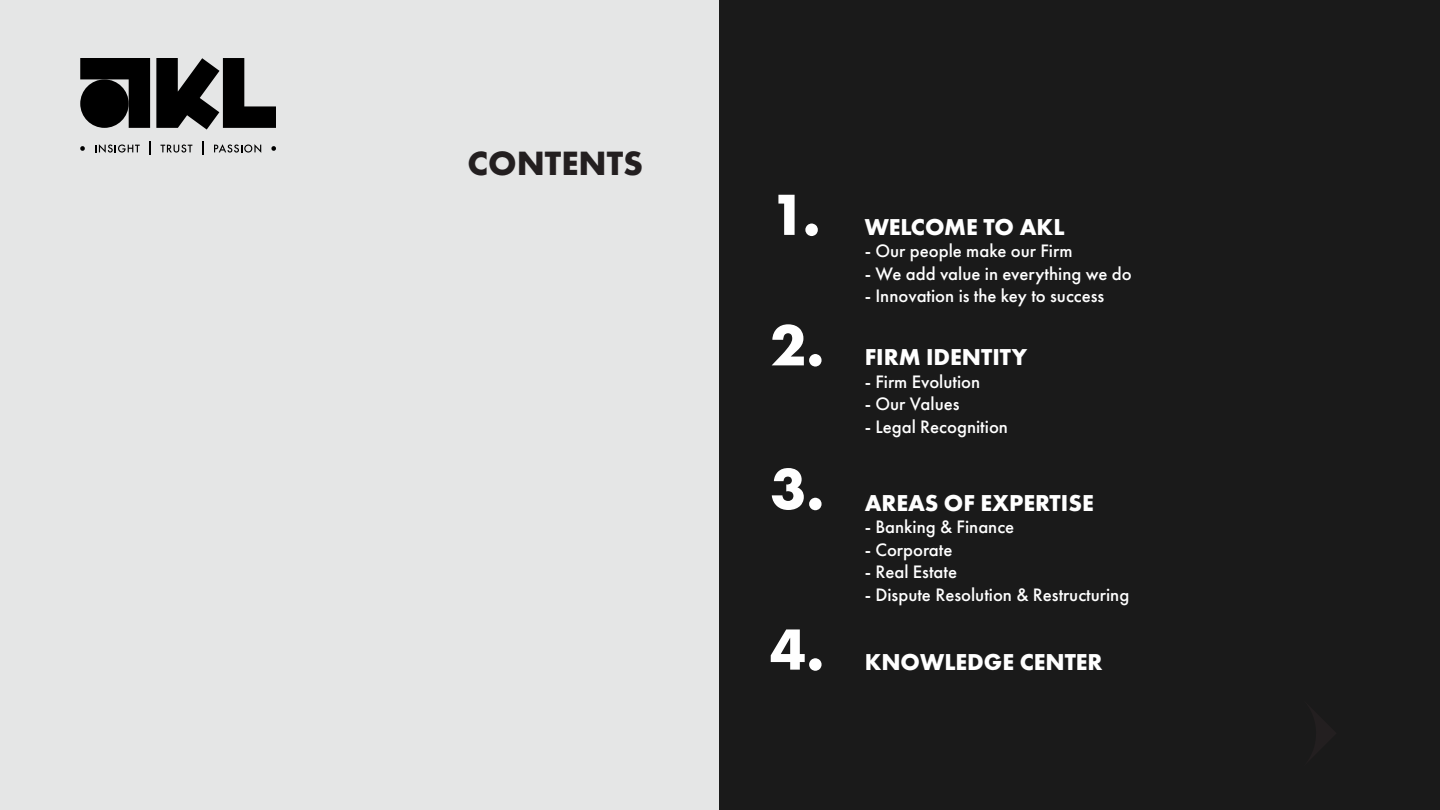
<style>
.page{position:relative;width:1440px;height:810px;background:#fff}
.page>*{position:absolute;margin:0;border:0;box-sizing:border-box;transform-origin:0 0}
.t1{font:700 60.22px "Futura PT";color:#fff}
.t2{font:700 35.03px "Futura PT";color:#231f20}
.t3{font:700 23.92px "Futura PT";color:#fff}
.t4{font:500 18.75px "Futura PT";color:#fff}
</style>
<div class="page">
<div style="left:1px;top:0;width:1439px;height:809px;background:#e5e6e6"></div>
<div style="left:719px;top:0;width:721px;height:810px;background:#1a1a1a"></div>
<svg style="left:80px;top:58px;width:70px;height:70px;background:#252525"></svg>
<svg style="left:156px;top:58px;width:120px;height:72px"></svg>
<div style="left:80px;top:79px;width:49px;height:49px;background:#000;border-radius:50%"></div>
<svg style="left:95px;top:144px;width:45px;height:9px"></svg>
<svg style="left:149px;top:141px;width:2px;height:14px"></svg>
<svg style="left:161px;top:145px;width:31px;height:8px"></svg>
<svg style="left:202px;top:141px;width:1px;height:14px"></svg>
<svg style="left:214px;top:144px;width:47px;height:9px"></svg>
<svg style="left:80px;top:146px;width:5px;height:5px"></svg>
<svg style="left:271px;top:146px;width:5px;height:5px"></svg>
<h2 class="t2" style="left:468px;top:141px;width:177px">CONTENTS</h2>
<h1 class="t1" style="left:770px;top:176px;width:52px">1.</h1>
<h1 class="t1" style="left:770px;top:306px;width:56px">2.</h1>
<h1 class="t1" style="left:770px;top:450px;width:56px">3.</h1>
<h1 class="t1" style="left:770px;top:611px;width:56px">4.</h1>
<p class="t3" style="left:865px;top:211px;width:201px">WELCOME TO AKL</p>
<p class="t4" style="left:865px;top:240px;width:209px">- Our people make our Firm</p>
<p class="t4" style="left:865px;top:262px;width:269px">- We add value in everything we do</p>
<p class="t4" style="left:865px;top:285px;width:241px">- Innovation is the key to success</p>
<p class="t3" style="left:865px;top:342px;width:164px">FIRM IDENTITY</p>
<p class="t4" style="left:865px;top:370px;width:117px">- Firm Evolution</p>
<p class="t4" style="left:865px;top:393px;width:96px">- Our Values</p>
<p class="t4" style="left:865px;top:415px;width:145px">- Legal Recognition</p>
<p class="t3" style="left:865px;top:487px;width:231px">AREAS OF EXPERTISE</p>
<p class="t4" style="left:865px;top:516px;width:151px">- Banking &amp; Finance</p>
<p class="t4" style="left:865px;top:538px;width:89px">- Corporate</p>
<p class="t4" style="left:865px;top:561px;width:94px">- Real Estate</p>
<p class="t4" style="left:865px;top:583px;width:266px">- Dispute Resolution &amp; Restructuring</p>
<p class="t3" style="left:865px;top:646px;width:239px">KNOWLEDGE CENTER</p>
</div>
